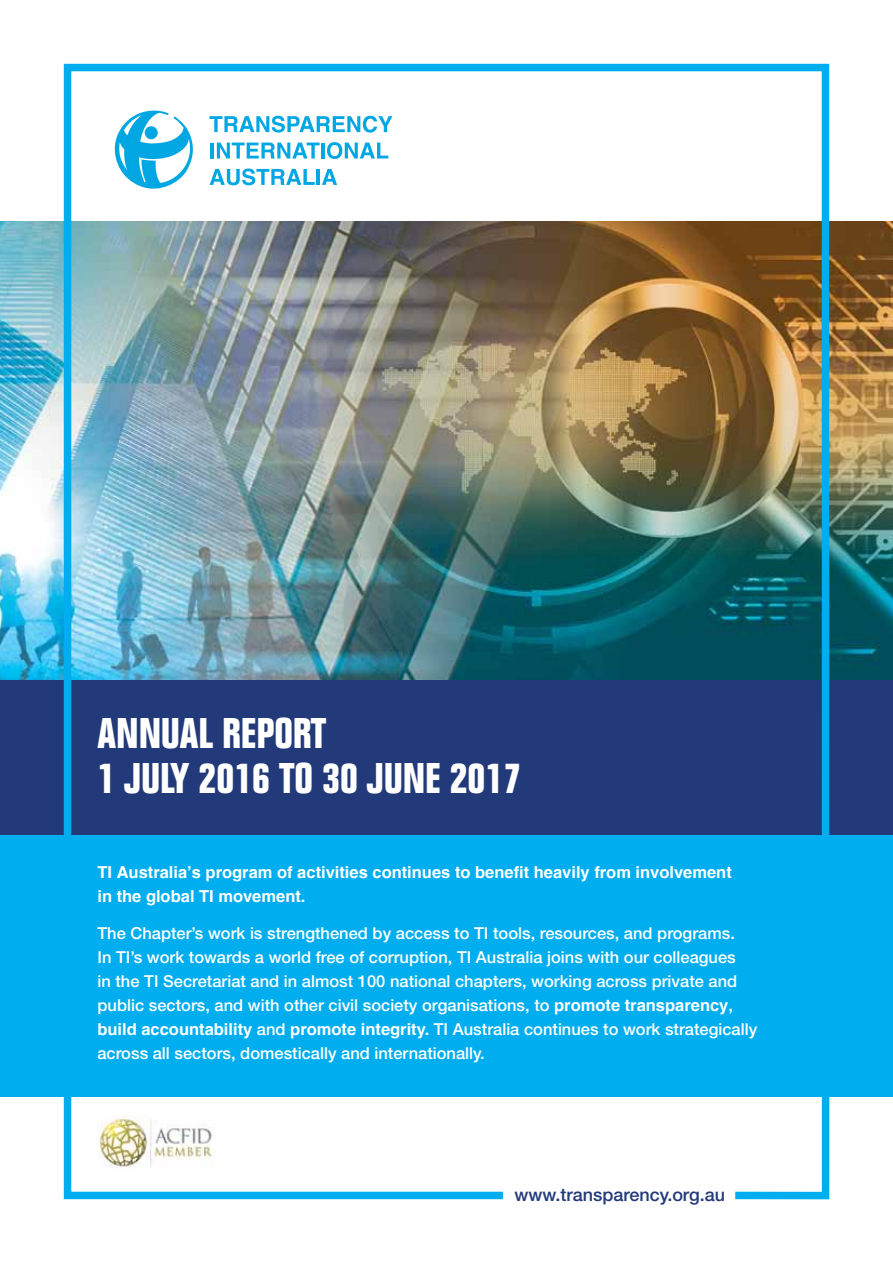
<style>
.page{position:relative;width:893px;height:1263px;background:#fff}
.page>*{position:absolute;margin:0;border:0;box-sizing:border-box;transform-origin:0 0}
.t1{font:700 condensed 42px/45px "Folio Std";color:#fff}
.t2{font:500 18px "Helvetica Neue LT Std";color:#233a7a}
.t3{font:500 16.5px/24px "Helvetica Neue LT Std";color:#fff}
.t4{font:700 16.5px/24px "Switzerland";color:#fff}
.s1{font-family:"Switzerland";font-weight:700}
</style>
<div class="page">
<img style="left:0;top:221px;width:893px;height:459px">
<div style="left:0;top:793px;width:893px;height:304px;background:#00aeef"></div>
<div style="left:0;top:680px;width:893px;height:155px;background:#233a7a"></div>
<img style="left:60px;top:63px;width:773px;height:1137px">
<img style="left:97px;top:1116px;width:119px;height:54px">
<h1 class="t1" style="left:97px;top:712px;width:425px">ANNUAL REPORT<br>1 JULY 2016 TO 30 JUNE 2017</h1>
<p class="t4" style="left:97px;top:860px;width:636px">TI Australia’s program of activities continues to benefit heavily from involvement in the global TI movement.</p>
<p class="t3" style="left:97px;top:920px;width:661px">The Chapter’s work is strengthened by access to TI tools, resources, and programs.<br>In TI’s work towards a world free of corruption, TI Australia joins with our colleagues<br>in the TI Secretariat and in almost 100 national chapters, working across private and public sectors, and with other civil society organisations, to <span class="s1">promote transparency</span>, <span class="s1">build accountability</span> and <span class="s1">promote integrity.</span> TI Australia continues to work strategically across all sectors, domestically and internationally.</p>
<p class="t2" style="left:514px;top:1183px;width:212px">www.transparency.org.au</p>
</div>
